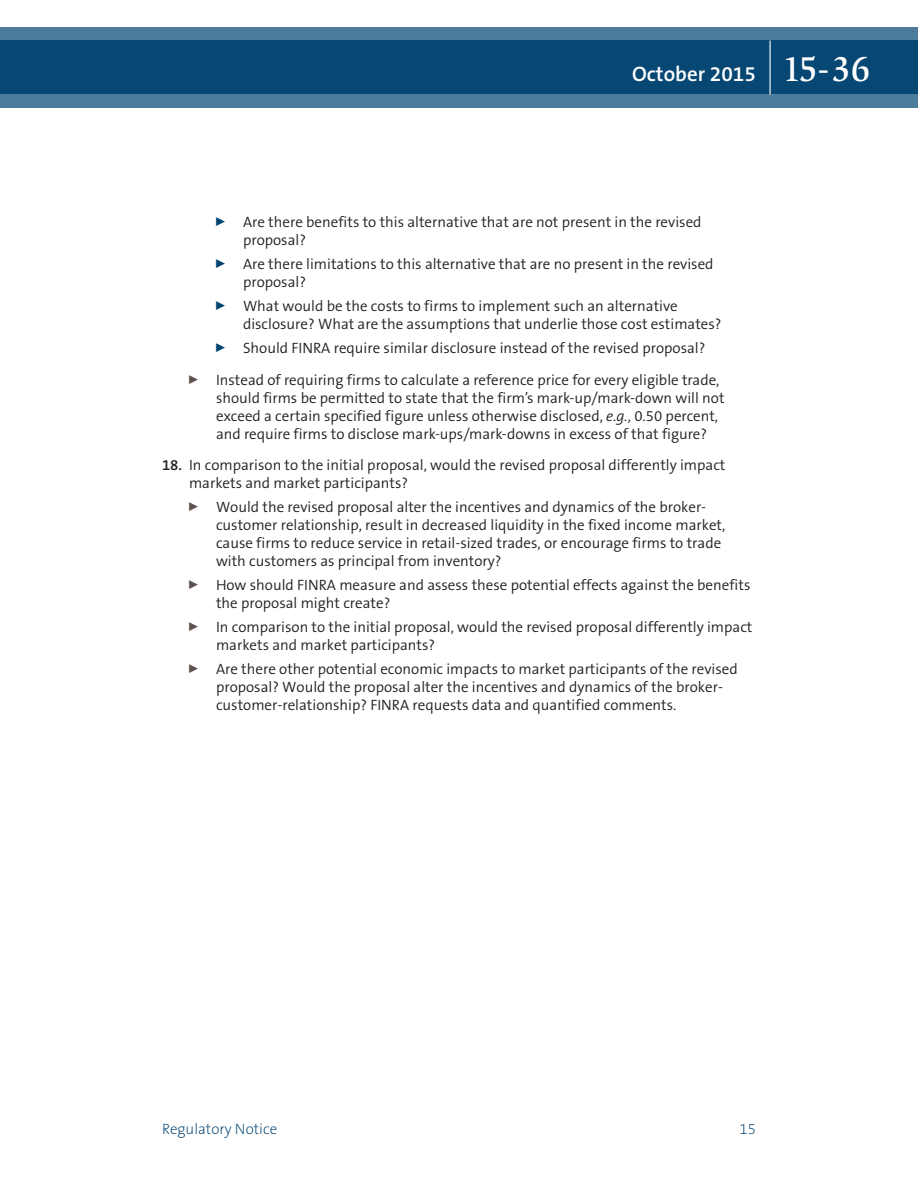
<style>
.page{position:relative;width:918px;height:1188px;background:#fff}
.page>*{position:absolute;margin:0;border:0;box-sizing:border-box;transform-origin:0 0}
.t1{font:600 21px "The Sans B6";color:#fff}
.t2{font:300 15px/18px "The Sans B4";color:#231f20}
.t3{font:200 15px "The Sans B2";color:#004270}
.s1{font-family:"Slimbach LT";font-weight:500;font-size:36px}
.s2{font-style:italic}
.s3{font-family:"The Sans B6";font-weight:600}
</style>
<div class="page">
<svg style="left:0;top:27px;width:918px;height:81px;background:#1e5881"></svg>
<hr style="left:770px;top:40px;width:1px;height:54px;background:#fff">
<h1 class="t1" style="left:632px;top:62px;width:239px">October 2015 <span class="s1">15-36</span></h1>
<p class="t2" style="left:243px;top:213px;width:460px;text-indent:-27px"><sup>0</sup> Are there benefits to this alternative that are not present in the revised proposal?</p>
<p class="t2" style="left:243px;top:255px;width:472px;text-indent:-27px"><sup>0</sup> Are there limitations to this alternative that are no present in the revised proposal?</p>
<p class="t2" style="left:243px;top:297px;width:480px;text-indent:-27px"><sup>0</sup> What would be the costs to firms to implement such an alternative disclosure? What are the assumptions that underlie those cost estimates?</p>
<p class="t2" style="left:189px;top:333px;width:532px;line-height:31.5px;text-indent:27px"><sup>0</sup> Should FINRA require similar disclosure instead of the revised proposal?<br><sup>0</sup> Instead of requiring firms to calculate a reference price for every eligible trade,</p>
<p class="t2" style="left:216px;top:389px;width:510px">should firms be permitted to state that the firm’s mark-up/mark-down will not exceed a certain specified figure unless otherwise disclosed, <span class="s2">e.g.</span>, 0.50 percent, and require firms to disclose mark-ups/mark-downs in excess of that figure?</p>
<p class="t2" style="left:189px;top:456px;width:538px;text-indent:-27px"><span class="s3">18.</span> In comparison to the initial proposal, would the revised proposal differently impact markets and market participants?</p>
<p class="t2" style="left:216px;top:498px;width:511px;text-indent:-27px"><sup>0</sup> Would the revised proposal alter the incentives and dynamics of the broker&shy;customer relationship, result in decreased liquidity in the fixed income market, cause firms to reduce service in retail-sized trades, or encourage firms to trade with customers as principal from inventory?</p>
<p class="t2" style="left:216px;top:576px;width:536px;text-indent:-27px"><sup>0</sup> How should FINRA measure and assess these potential effects against the benefits the proposal might create?</p>
<p class="t2" style="left:216px;top:618px;width:538px;text-indent:-27px"><sup>0</sup> In comparison to the initial proposal, would the revised proposal differently impact markets and market participants?</p>
<p class="t2" style="left:216px;top:660px;width:523px;text-indent:-27px"><sup>0</sup> Are there other potential economic impacts to market participants of the revised proposal? Would the proposal alter the incentives and dynamics of the broker&shy;customer-relationship? FINRA requests data and quantified comments.</p>
<p class="t3" style="left:162px;top:1121px;width:117px">Regulatory Notice</p>
<p class="t3" style="left:740px;top:1121px;width:18px">15</p>
</div>
